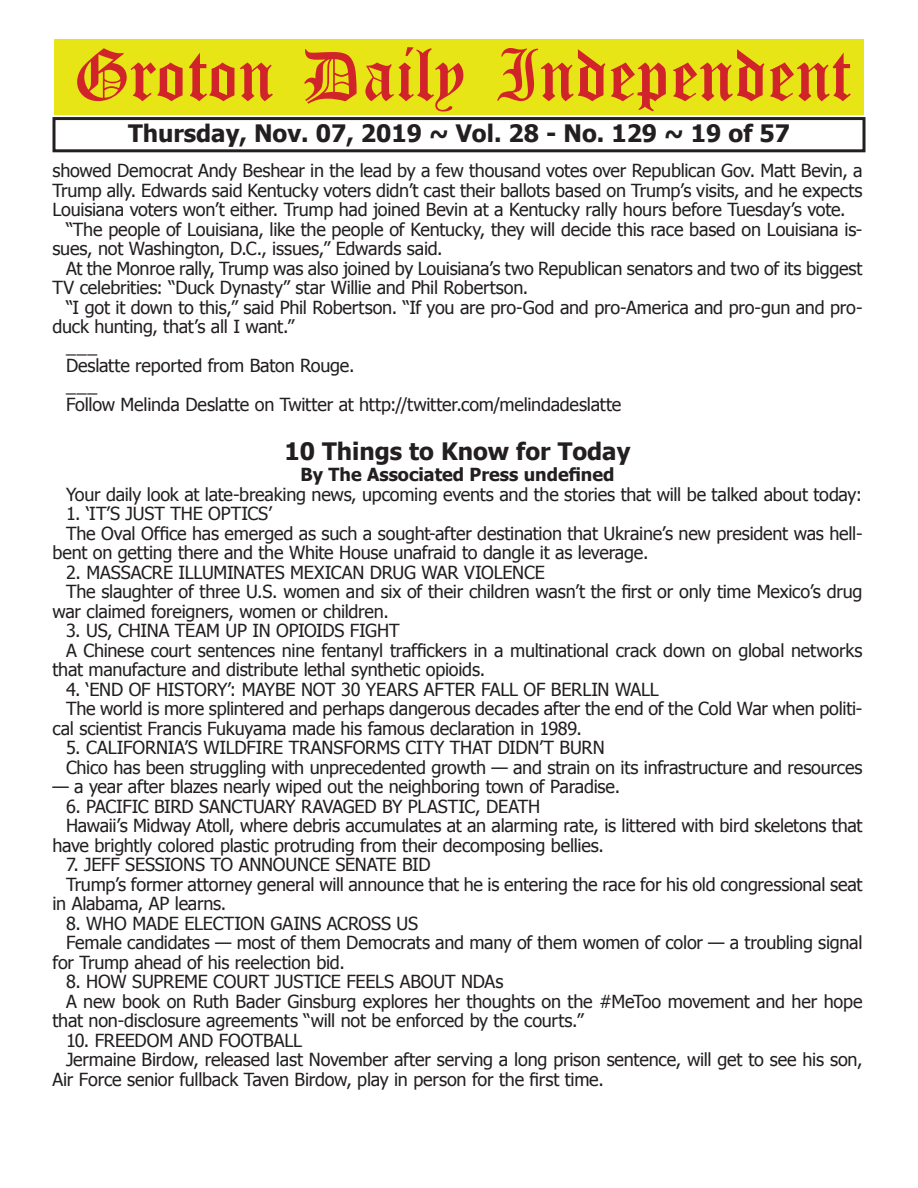
<style>
.page{position:relative;width:918px;height:1188px;background:#fff}
.page>*{position:absolute;margin:0;border:0;box-sizing:border-box;transform-origin:0 0}
.t1{font:54px "Old English Five";color:#d1232a}
.t2{font:700 24px "Tahoma";color:#231f20}
.t3{font:18px/19.5px "Tahoma";letter-spacing:-.01em;color:#231f20}
.t4{font:700 18px "Tahoma";color:#231f20}
</style>
<div class="page">
<div style="left:52px;top:117px;width:814px;height:35px;border:3px solid #231f20"></div>
<div style="left:54px;top:40px;width:810px;height:75px;background:#e7e515"></div>
<h1 class="t1" style="left:73px;top:50px;width:779px">Groton Daily Independent</h1>
<h2 class="t2" style="left:128px;top:116px;width:664px">Thursday, Nov. 07, 2019 ~ Vol. 28 - No. 129 ~ 19 of 57</h2>
<p class="t3" style="left:52px;top:160px;width:812px">showed Democrat Andy Beshear in the lead by a few thousand votes over Republican Gov. Matt Bevin, a</p>
<p class="t3" style="left:52px;top:180px;width:812px">Trump ally. Edwards said Kentucky voters didn’t cast their ballots based on Trump’s visits, and he expects</p>
<p class="t3" style="left:52px;top:199px;width:795px">Louisiana voters won’t either. Trump had joined Bevin at a Kentucky rally hours before Tuesday’s vote.</p>
<p class="t3" style="left:66px;top:219px;width:798px">“The people of Louisiana, like the people of Kentucky, they will decide this race based on Louisiana is-</p>
<p class="t3" style="left:52px;top:238px;width:392px">sues, not Washington, D.C., issues,” Edwards said.</p>
<p class="t3" style="left:66px;top:258px;width:798px">At the Monroe rally, Trump was also joined by Louisiana’s two Republican senators and two of its biggest</p>
<p class="t3" style="left:52px;top:277px;width:477px">TV celebrities: “Duck Dynasty” star Willie and Phil Robertson.</p>
<p class="t3" style="left:66px;top:297px;width:798px">“I got it down to this,” said Phil Robertson. “If you are pro-God and pro-America and pro-gun and pro-</p>
<p class="t3" style="left:52px;top:316px;width:244px">duck hunting, that’s all I want.”</p>
<p class="t3" style="left:66px;top:336px;width:33px">___</p>
<p class="t3" style="left:66px;top:355px;width:290px">Deslatte reported from Baton Rouge.</p>
<p class="t3" style="left:66px;top:375px;width:33px">___</p>
<p class="t3" style="left:66px;top:394px;width:557px">Follow Melinda Deslatte on Twitter at http://twitter.com/melindadeslatte</p>
<h2 class="t2" style="left:284px;top:434px;width:348px">10 Things to Know for Today</h2>
<p class="t4" style="left:301px;top:462px;width:315px">By The Associated Press undefined</p>
<p class="t3" style="left:66px;top:484px;width:798px">Your daily look at late-breaking news, upcoming events and the stories that will be talked about today:</p>
<p class="t3" style="left:66px;top:503px;width:207px">1. ‘IT’S JUST THE OPTICS’</p>
<p class="t3" style="left:66px;top:523px;width:798px">The Oval Office has emerged as such a sought-after destination that Ukraine’s new president was hell-</p>
<p class="t3" style="left:53px;top:542px;width:598px">bent on getting there and the White House unafraid to dangle it as leverage.</p>
<p class="t3" style="left:66px;top:562px;width:480px">2. MASSACRE ILLUMINATES MEXICAN DRUG WAR VIOLENCE</p>
<p class="t3" style="left:66px;top:581px;width:798px">The slaughter of three U.S. women and six of their children wasn’t the first or only time Mexico’s drug</p>
<p class="t3" style="left:53px;top:601px;width:338px">war claimed foreigners, women or children.</p>
<p class="t3" style="left:66px;top:620px;width:335px">3. US, CHINA TEAM UP IN OPIOIDS FIGHT</p>
<p class="t3" style="left:66px;top:640px;width:798px">A Chinese court sentences nine fentanyl traffickers in a multinational crack down on global networks</p>
<p class="t3" style="left:53px;top:659px;width:434px">that manufacture and distribute lethal synthetic opioids.</p>
<p class="t3" style="left:66px;top:679px;width:594px">4. ‘END OF HISTORY’: MAYBE NOT 30 YEARS AFTER FALL OF BERLIN WALL</p>
<p class="t3" style="left:66px;top:698px;width:798px">The world is more splintered and perhaps dangerous decades after the end of the Cold War when politi-</p>
<p class="t3" style="left:53px;top:718px;width:531px">cal scientist Francis Fukuyama made his famous declaration in 1989.</p>
<p class="t3" style="left:66px;top:737px;width:798px">5. CALIFORNIA’S WILDFIRE TRANSFORMS CITY THAT DIDN’T BURN<br>Chico has been struggling with unprecedented growth — and strain on its infrastructure and resources</p>
<p class="t3" style="left:53px;top:776px;width:569px">— a year after blazes nearly wiped out the neighboring town of Paradise.</p>
<p class="t3" style="left:66px;top:796px;width:476px">6. PACIFIC BIRD SANCTUARY RAVAGED BY PLASTIC, DEATH</p>
<p class="t3" style="left:66px;top:815px;width:798px">Hawaii’s Midway Atoll, where debris accumulates at an alarming rate, is littered with bird skeletons that</p>
<p class="t3" style="left:53px;top:835px;width:553px">have brightly colored plastic protruding from their decomposing bellies.</p>
<p class="t3" style="left:66px;top:854px;width:366px">7. JEFF SESSIONS TO ANNOUNCE SENATE BID</p>
<p class="t3" style="left:66px;top:874px;width:798px">Trump’s former attorney general will announce that he is entering the race for his old congressional seat</p>
<p class="t3" style="left:53px;top:893px;width:175px">in Alabama, AP learns.</p>
<p class="t3" style="left:66px;top:913px;width:354px">8. WHO MADE ELECTION GAINS ACROSS US</p>
<p class="t3" style="left:66px;top:932px;width:798px">Female candidates — most of them Democrats and many of them women of color — a troubling signal</p>
<p class="t3" style="left:53px;top:952px;width:294px">for Trump ahead of his reelection bid.</p>
<p class="t3" style="left:66px;top:971px;width:439px">8. HOW SUPREME COURT JUSTICE FEELS ABOUT NDAs</p>
<p class="t3" style="left:66px;top:991px;width:798px">A new book on Ruth Bader Ginsburg explores her thoughts on the #MeToo movement and her hope</p>
<p class="t3" style="left:53px;top:1010px;width:533px">that non-disclosure agreements “will not be enforced by the courts.”</p>
<p class="t3" style="left:66px;top:1030px;width:238px">10. FREEDOM AND FOOTBALL</p>
<p class="t3" style="left:66px;top:1049px;width:798px">Jermaine Birdow, released last November after serving a long prison sentence, will get to see his son,</p>
<p class="t3" style="left:53px;top:1069px;width:553px">Air Force senior fullback Taven Birdow, play in person for the first time.</p>
</div>
